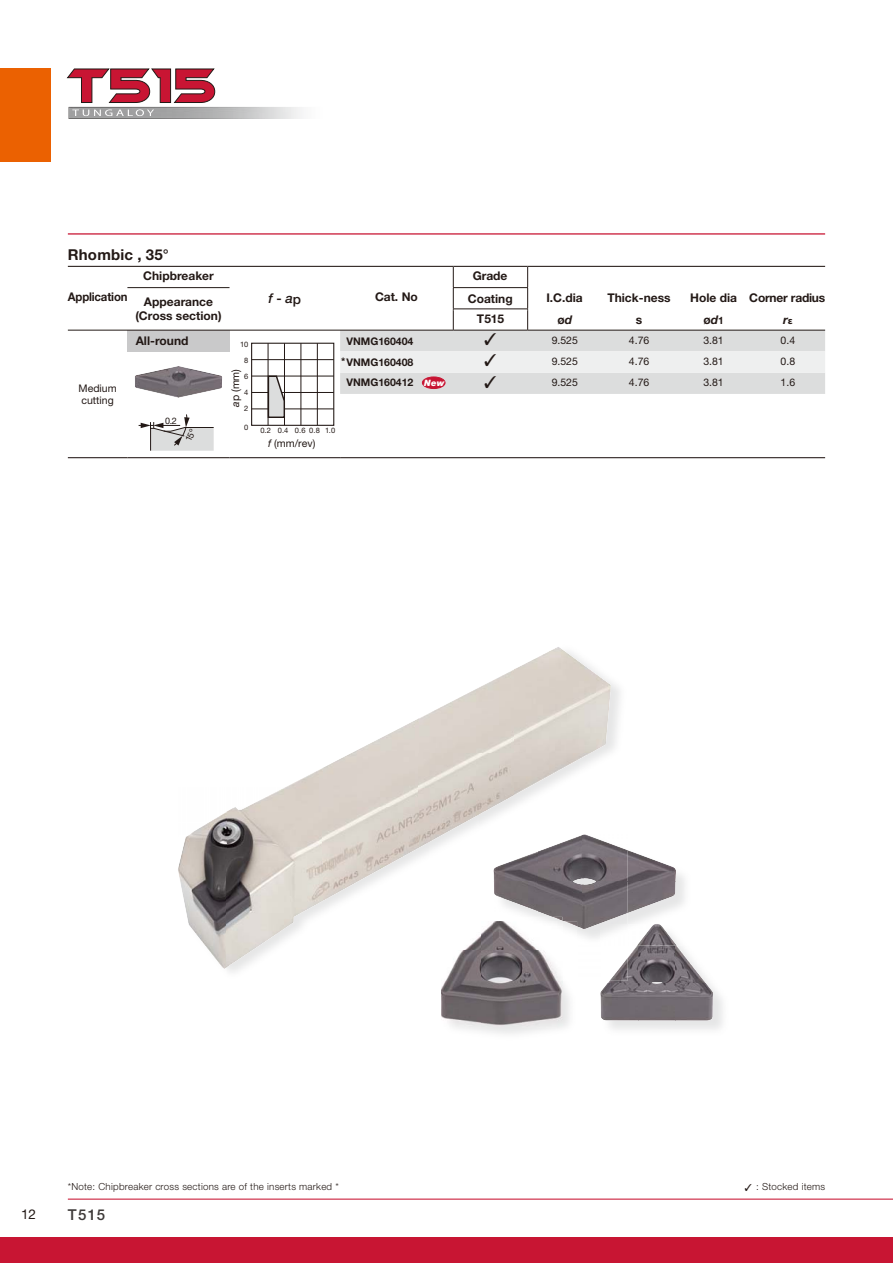
<style>
.page{position:relative;width:893px;height:1263px;background:#fff}
.page>*{position:absolute;margin:0;border:0;box-sizing:border-box;transform-origin:0 0}
.t1{font:16.5px "MS P Gothic";color:#231916}
.t2{font:700 15px "Helvetica Neue LTW1 G";letter-spacing:.015em;color:#231916}
.t3{font:500 15px "Helvetica Neue LTW1 G";color:#3e3a39}
.t4{font:italic 500 13.5px "Helvetica Neue";color:#231916}
.t5{font:13.5px "Helvetica Neue LTW1 G";color:#231916}
.t6{font:700 12px/26px "Helvetica Neue LTW1 G";color:#231916}
.t7{font:700 12px "Helvetica Neue LTW1 G";letter-spacing:-.02em;color:#231916}
.t8{font:700 12px "Helvetica Neue LTW1 G";letter-spacing:-.02em;color:#231916;scale:.95 1}
.t9{font:italic 700 12px "Helvetica Neue";color:#231916}
.t10{font:10.5px/12px "Helvetica Neue LTW1 G";color:#231916}
.t11{font:700 10.5px "Helvetica Neue LTW1 G";color:#231916}
.t12{font:300 9.75px "Helvetica Neue LTW1 G";letter-spacing:.025em;color:#231916}
.t13{font:9px "Helvetica Neue LTW1 G";color:#231916}
.t14{font:italic 900 8.7px "Helvetica Neue";color:#fff}
.t15{font:7.5px/16.2px "Helvetica Neue";color:#231916;text-align:center}
.s1{font-style:normal}
.s2{font-style:italic}
.s3{font-size:10.2px}
.s4{font-family:"Myriad Pro";font-style:normal;font-size:10.2px}
.s5{font-family:"Helvetica Neue"}
.s6{font-family:"MS P Gothic";font-weight:400}
</style>
<div class="page">
<div style="left:0;top:68px;width:51px;height:94px;background:#eb6101"></div>
<div style="left:0;top:1237px;width:892px;height:26px;background:#c81533"></div>
<hr style="left:68px;top:1199px;width:824px;height:1px;background:#c81533">
<svg style="left:72px;top:109px;width:82px;height:7px"></svg>
<svg style="left:66px;top:68px;width:149px;height:35px"></svg>
<hr style="left:68px;top:233px;width:757px;height:2px;background:#c81533">
<div style="left:127px;top:330px;width:102px;height:21px;background:#c9c9ca"></div>
<hr style="left:68px;top:266px;width:385px;height:1px;background:#231916">
<hr style="left:68px;top:330px;width:385px;height:1px;background:#231916">
<hr style="left:127px;top:287px;width:102px;height:1px;background:#231916">
<hr style="left:527px;top:266px;width:298px;height:1px;background:#231916">
<hr style="left:68px;top:457px;width:59px;height:1px;background:#231916">
<hr style="left:229px;top:457px;width:111px;height:1px;background:#231916">
<hr style="left:127px;top:457px;width:102px;height:1px;background:#231916">
<hr style="left:340px;top:457px;width:485px;height:1px;background:#231916">
<svg style="left:340px;top:267px;width:485px;height:127px"></svg>
<hr style="left:453px;top:330px;width:74px;height:1px;background:#231916">
<hr style="left:453px;top:309px;width:75px;height:1px;background:#231916">
<hr style="left:453px;top:266px;width:74px;height:1px;background:#231916">
<hr style="left:317px;top:343px;width:1px;height:82px;background:#231916">
<div style="left:251px;top:343px;width:83px;height:83px;border:1px solid #231916"></div>
<hr style="left:251px;top:359px;width:83px;height:1px;background:#231916">
<hr style="left:251px;top:376px;width:83px;height:1px;background:#231916">
<hr style="left:251px;top:392px;width:83px;height:1px;background:#231916">
<hr style="left:284px;top:343px;width:1px;height:82px;background:#231916">
<hr style="left:268px;top:343px;width:1px;height:82px;background:#231916">
<hr style="left:300px;top:343px;width:1px;height:82px;background:#231916">
<hr style="left:251px;top:409px;width:83px;height:1px;background:#231916">
<svg style="left:267px;top:375px;width:19px;height:44px"></svg>
<img style="left:135px;top:366px;width:87px;height:32px">
<img style="left:419px;top:669px;width:96px;height:180px">
<img style="left:515px;top:647px;width:96px;height:107px">
<img style="left:323px;top:718px;width:96px;height:184px">
<img style="left:226px;top:768px;width:97px;height:201px">
<img style="left:515px;top:754px;width:75px;height:42px">
<img style="left:178px;top:812px;width:48px;height:157px">
<img style="left:441px;top:981px;width:121px;height:46px">
<img style="left:462px;top:923px;width:60px;height:28px">
<img style="left:522px;top:946px;width:19px;height:5px">
<img style="left:445px;top:951px;width:115px;height:30px">
<img style="left:493px;top:835px;width:107px;height:103px">
<img style="left:493px;top:917px;width:69px;height:29px">
<img style="left:627px;top:850px;width:49px;height:63px">
<img style="left:493px;top:850px;width:45px;height:63px">
<img style="left:538px;top:835px;width:89px;height:94px">
<img style="left:563px;top:921px;width:14px;height:5px">
<svg style="left:552px;top:917px;width:10px;height:4px"></svg>
<img style="left:608px;top:946px;width:99px;height:37px">
<img style="left:600px;top:983px;width:113px;height:38px">
<img style="left:609px;top:957px;width:18px;height:24px">
<img style="left:636px;top:924px;width:41px;height:22px">
<div style="left:422px;top:377px;width:23px;height:12px;background:#c81533;border-radius:50%"></div>
<div style="left:422px;top:377px;width:23px;height:12px;border:1px solid #c81533;border-radius:50%"></div>
<svg style="left:139px;top:414px;width:75px;height:36px"></svg>
<p class="t2" style="left:68px;top:249px;width:102px">Rhombic , 35°</p>
<p class="t6" style="left:143px;top:264px;width:72px">Chipbreaker<br>Appearance</p>
<p class="t6" style="left:135px;top:304px;width:88px">(Cross section)</p>
<p class="t8" style="left:68px;top:293px;width:64px">Application</p>
<p class="t6" style="left:375px;top:286px;width:44px">Cat. No</p>
<p class="t4" style="left:268px;top:293px;width:34px">f<span class="s1">-</span>a<span class="s1">p</span></p>
<p class="t6" style="left:468px;top:266px;width:46px;line-height:22.4px;text-align:center">Grade<br>Coating</p>
<p class="t6" style="left:546px;top:287px;width:38px">I.C.dia</p>
<p class="t6" style="left:607px;top:287px;width:65px">Thick-ness</p>
<p class="t7" style="left:690px;top:294px;width:136px">Hole dia Corner radius</p>
<p class="t6" style="left:477px;top:307px;width:29px">T515</p>
<p class="t6" style="left:557px;top:308px;width:16px">ø<span class="s2">d</span></p>
<p class="t6" style="left:636px;top:308px;width:8px">s</p>
<p class="t6" style="left:703px;top:308px;width:22px">ø<span class="s2">d</span><span class="s3">1</span></p>
<p class="t9" style="left:783px;top:315px;width:11px">r<span class="s4">ε</span></p>
<p class="t10" style="left:79px;top:383px;width:40px">Medium cutting</p>
<p class="t6" style="left:136px;top:329px;width:54px">All-round</p>
<p class="t13" style="left:165px;top:416px;width:13px">0.2</p>
<p class="t15" style="left:240px;top:337px;width:10px">10<br>8<br>6<br>4<br>2</p>
<p class="t15" style="left:244px;top:420px;width:6px">0</p>
<p class="t10" style="left:231px;top:407px;width:39px;rotate:-90deg"><span class="s2">a</span>p (mm)</p>
<p class="t11" style="left:346px;top:337px;width:68px">VNMG160404</p>
<h1 class="t1" style="left:482px;top:331px;width:18px">✓</h1>
<p class="t10" style="left:551px;top:335px;width:28px">9.525</p>
<p class="t10" style="left:629px;top:335px;width:22px">4.76</p>
<p class="t10" style="left:703px;top:335px;width:22px">3.81</p>
<p class="t10" style="left:780px;top:335px;width:16px">0.4</p>
<p class="t11" style="left:341px;top:358px;width:74px"><span class="s5">*</span>VNMG160408</p>
<h1 class="t1" style="left:482px;top:352px;width:18px">✓</h1>
<p class="t10" style="left:551px;top:357px;width:28px">9.525</p>
<p class="t10" style="left:629px;top:357px;width:22px">4.76</p>
<p class="t10" style="left:703px;top:357px;width:22px">3.81</p>
<p class="t10" style="left:780px;top:357px;width:16px">0.8</p>
<p class="t11" style="left:346px;top:379px;width:68px">VNMG160412</p>
<h1 class="t1" style="left:482px;top:374px;width:18px">✓</h1>
<p class="t10" style="left:551px;top:378px;width:28px">9.525</p>
<p class="t10" style="left:629px;top:378px;width:22px">4.76</p>
<p class="t10" style="left:703px;top:378px;width:22px">3.81</p>
<p class="t10" style="left:780px;top:378px;width:16px">1.6</p>
<p class="t14" style="left:424px;top:379px;width:22px">New</p>
<p class="t15" style="left:260px;top:423px;width:76px">0.2 0.4 0.6 0.8 1.0</p>
<p class="t10" style="left:268px;top:438px;width:49px"><span class="s2">f</span> (mm/rev)</p>
<p class="t12" style="left:68px;top:1184px;width:272px">*Note: Chipbreaker cross sections are of the inserts marked *</p>
<p class="t5" style="left:21px;top:1210px;width:17px">12</p>
<p class="t3" style="left:68px;top:1210px;width:39px">T515</p>
<p class="t12" style="left:743px;top:1184px;width:83px"><span class="s6">✓</span> : Stocked items</p>
</div>
